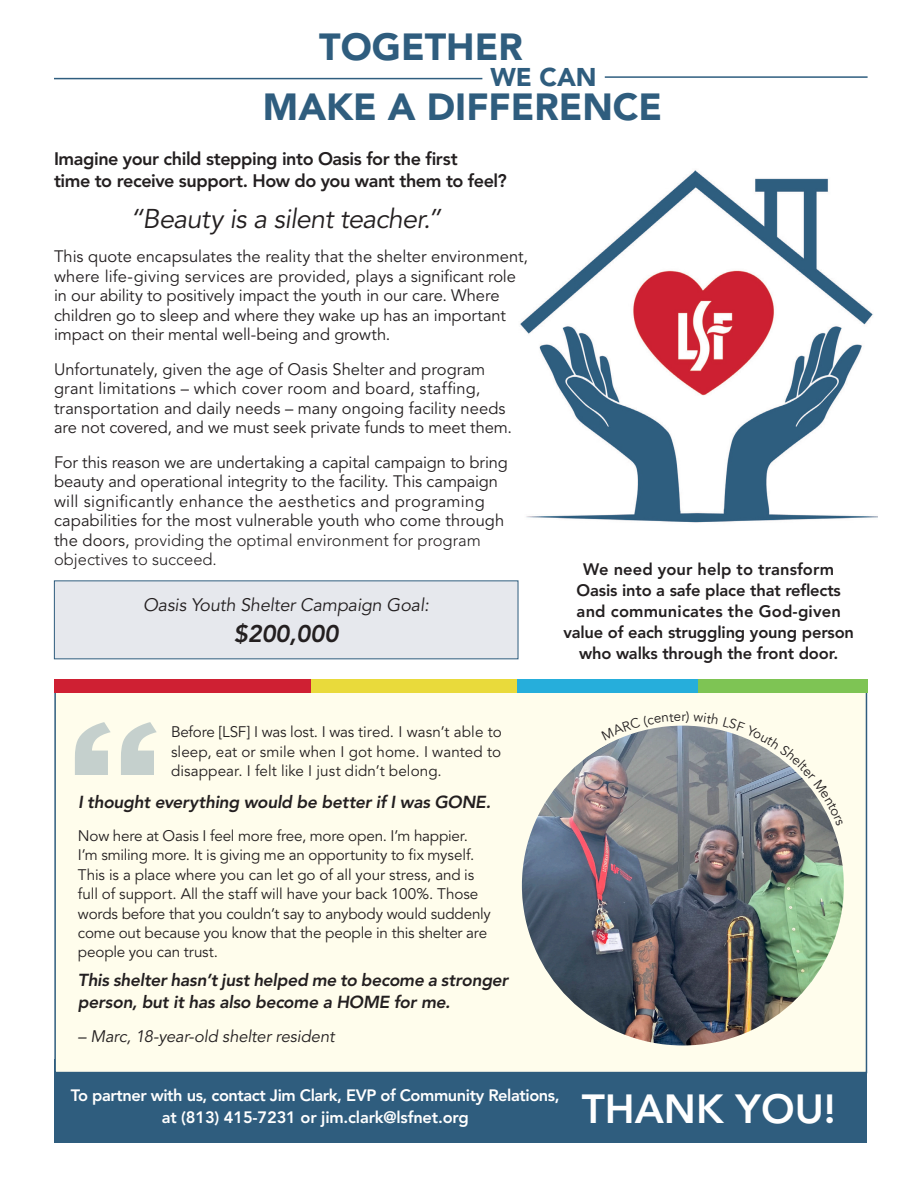
<style>
.page{position:relative;width:918px;height:1188px;background:#fff}
.page>*{position:absolute;margin:0;border:0;box-sizing:border-box;transform-origin:0 0}
.t1{font:700 178.35px "Arial";color:#2f5d7e;scale:1.35 1}
.t2{font:800 40.35px "Avenir LT Std";color:#fff}
.t3{font:900 37.5px "Avenir LT Std";color:#2f5d7e}
.t4{font:27px "Avenir LT Std";color:#231f20}
.t5{font:900 25.5px "Avenir LT Std";color:#2f5d7e}
.t6{font:800 24px "Avenir LT Std";color:#231f20}
.t7{font:800 18px/22.5px "Avenir LT Std";letter-spacing:-.025em;color:#231f20}
.t8{font:18px "Avenir LT Std";color:#231f20}
.t9{font:800 17.25px/22.2px "Avenir LT Std";color:#231f20}
.t10{font:16.65px "Avenir LT Std";color:#231f20}
.t11{font:16.5px/19.5px "Avenir LT Std";color:#231f20}
.t12{font:800 16.5px/21px "Avenir LT Std";letter-spacing:-.01em;color:#231f20;text-align:center}
.t13{font:800 16.35px/21.3px "Avenir LT Std";letter-spacing:-.025em;color:#fff;text-align:center}
.t14{font:15.3px/19.4px "Avenir LT Std";letter-spacing:-.01em;color:#231f20;text-align:justify}
.s1{font-weight:300}
</style>
<div class="page">
<img style="left:520px;top:170px;width:358px;height:353px">
<div style="left:54px;top:1060px;width:813px;height:83px;background:#2f5d7e"></div>
<div style="left:54px;top:686px;width:813px;height:387px;background:#fffdec;border:2px solid #2f5d7e"></div>
<img style="left:522px;top:748px;width:322px;height:297px">
<hr style="left:54px;top:78px;width:428px;height:1px;background:#2f5e7f">
<hr style="left:605px;top:76px;width:263px;height:2px;background:#2f5e7f">
<div style="left:54px;top:679px;width:810px;height:14px;background:#cf2033"></div>
<div style="left:311px;top:679px;width:484px;height:14px;background:#e9da3b"></div>
<div style="left:518px;top:679px;width:346px;height:14px;background:#26aedb"></div>
<div style="left:698px;top:679px;width:170px;height:14px;background:#7ec454"></div>
<div style="left:54px;top:581px;width:464px;height:78px;background:#e6e8ed"></div>
<svg style="left:601px;top:725px;width:242px;height:101px"></svg>
<p class="t3" style="left:319px;top:24px;width:205px">TOGETHER</p>
<p class="t5" style="left:490px;top:61px;width:108px">WE CAN</p>
<p class="t3" style="left:263px;top:85px;width:401px">MAKE A DIFFERENCE</p>
<p class="t7" style="left:54px;top:147px;width:454px">Imagine your child stepping into Oasis for the first<br>time to receive support. How do you want them to feel?</p>
<p class="t4" style="left:130px;top:203px;width:318px">“Beauty is a silent teacher.”</p>
<p class="t11" style="left:54px;top:247px;width:476px">This quote encapsulates the reality that the shelter environment, where life-giving services are provided, plays a significant role in our ability to positively impact the youth in our care. Where children go to sleep and where they wake up has an important impact on their mental well-being and growth.</p>
<p class="t11" style="left:54px;top:360px;width:460px">Unfortunately, given the age of Oasis Shelter and program grant limitations – which cover room and board, staffing, transportation and daily needs – many ongoing facility needs are not covered, and we must seek private funds to meet them.</p>
<p class="t11" style="left:54px;top:453px;width:456px">For this reason we are undertaking a capital campaign to bring beauty and operational integrity to the facility. This campaign will significantly enhance the aesthetics and programing capabilities for the most vulnerable youth who come through the doors, <span class="s1">providing the optimal environment for program objectives to succeed.</span></p>
<p class="t8" style="left:143px;top:594px;width:290px">Oasis Youth Shelter Campaign Goal:</p>
<p class="t6" style="left:234px;top:620px;width:110px">$200,000</p>
<h1 class="t1" style="left:57px;top:663px;width:85px">‘‘</h1>
<p class="t14" style="left:171px;top:723px;width:332px">Before [LSF] I was lost. I was tired. I wasn’t able to sleep, eat or smile when I got home. I wanted to disappear. I felt like I just didn’t belong.</p>
<p class="t9" style="left:78px;top:791px;width:417px">I thought everything would be better if I was GONE.</p>
<p class="t14" style="left:78px;top:827px;width:415px;text-align:left">Now here at Oasis I feel more free, more open. I’m happier.<br>I’m smiling more. It is giving me an opportunity to fix myself.<br>This is a place where you can let go of all your stress, and is full of support. All the staff will have your back 100%. Those words before that you couldn’t say to anybody would suddenly come out because you know that the people in this shelter are people you can trust.</p>
<p class="t9" style="left:78px;top:969px;width:435px">This shelter hasn’t just helped me to become a stronger person, but it has also become a HOME for me.</p>
<p class="t10" style="left:78px;top:1027px;width:261px">– Marc, 18-year-old shelter resident</p>
<p class="t12" style="left:563px;top:559px;width:292px">We need your help to transform Oasis into a safe place that reflects and communicates the God-given value of each struggling young person who walks through the front door.</p>
<p class="t13" style="left:71px;top:1085px;width:490px">To partner with us, contact Jim Clark, EVP of Community Relations, at (813) 415-7231 or jim.clark@lsfnet.org</p>
<p class="t2" style="left:582px;top:1085px;width:256px">THANK YOU!</p>
</div>
